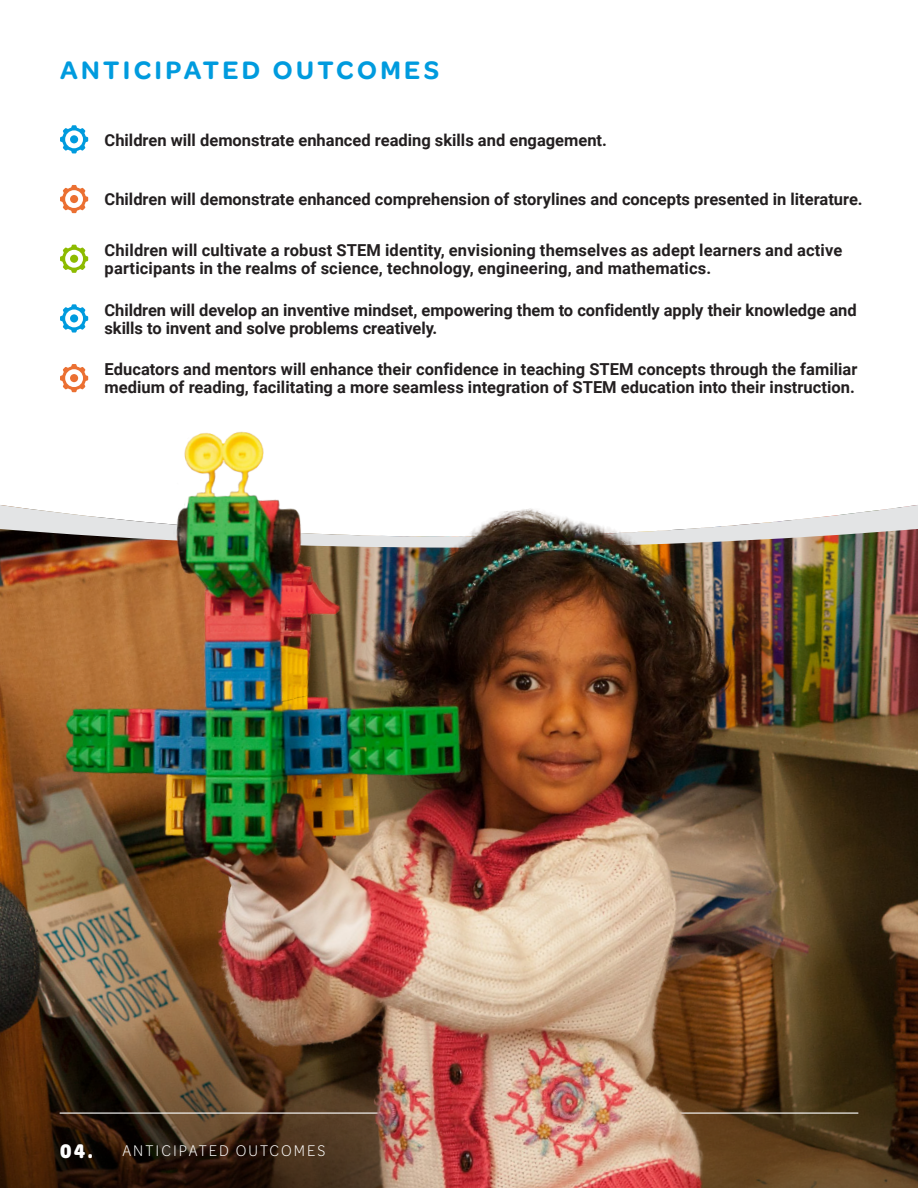
<style>
.page{position:relative;width:918px;height:1188px;background:#fff}
.page>*{position:absolute;margin:0;border:0;box-sizing:border-box;transform-origin:0 0}
.t1{font:600 27px "Omnes";letter-spacing:.125em;color:#009bde}
.t2{font:700 16.5px/18px "Roboto";color:#231f20}
.t3{font:300 16.5px "Omnes Cond";letter-spacing:.125em;color:#fff}
.s1{font-weight:700;font-size:21px}
</style>
<div class="page">
<img style="left:0;top:548px;width:918px;height:471px">
<img style="left:0;top:505px;width:918px;height:43px">
<svg style="left:0;top:1019px;width:918px;height:169px;background:#4b2f12"></svg>
<svg style="left:60px;top:304px;width:28px;height:29px"></svg>
<div style="left:70px;top:314px;width:8px;height:8px;background:#009bde;border-radius:50%"></div>
<svg style="left:60px;top:245px;width:28px;height:28px"></svg>
<div style="left:70px;top:255px;width:8px;height:8px;background:#8dbb00;border-radius:50%"></div>
<svg style="left:60px;top:185px;width:28px;height:28px"></svg>
<div style="left:70px;top:195px;width:8px;height:8px;background:#eb7032;border-radius:50%"></div>
<svg style="left:60px;top:125px;width:28px;height:28px"></svg>
<div style="left:70px;top:135px;width:8px;height:8px;background:#009bde;border-radius:50%"></div>
<svg style="left:60px;top:364px;width:28px;height:28px"></svg>
<div style="left:70px;top:374px;width:8px;height:8px;background:#eb7032;border-radius:50%"></div>
<hr style="left:60px;top:1113px;width:798px;height:1px;background:#fff">
<img style="left:60px;top:431px;width:677px;height:757px">
<h1 class="t1" style="left:60px;top:51px;width:381px">ANTICIPATED OUTCOMES</h1>
<p class="t2" style="left:105px;top:130px;width:504px">Children will demonstrate enhanced reading skills and engagement.</p>
<p class="t2" style="left:105px;top:190px;width:760px">Children will demonstrate enhanced comprehension of storylines and concepts presented in literature.</p>
<p class="t2" style="left:105px;top:240px;width:739px">Children will cultivate a robust STEM identity, envisioning themselves as adept learners and active participants in the realms of science, technology, engineering, and mathematics.</p>
<p class="t2" style="left:105px;top:300px;width:754px">Children will develop an inventive mindset, empowering them to confidently apply their knowledge and skills to invent and solve problems creatively.</p>
<p class="t2" style="left:105px;top:360px;width:754px">Educators and mentors will enhance their confidence in teaching STEM concepts through the familiar medium of reading, facilitating a more seamless integration of STEM education into their instruction.</p>
<p class="t3" style="left:60px;top:1140px;width:267px"><span class="s1">04.</span> ANTICIPATED OUTCOMES</p>
</div>
